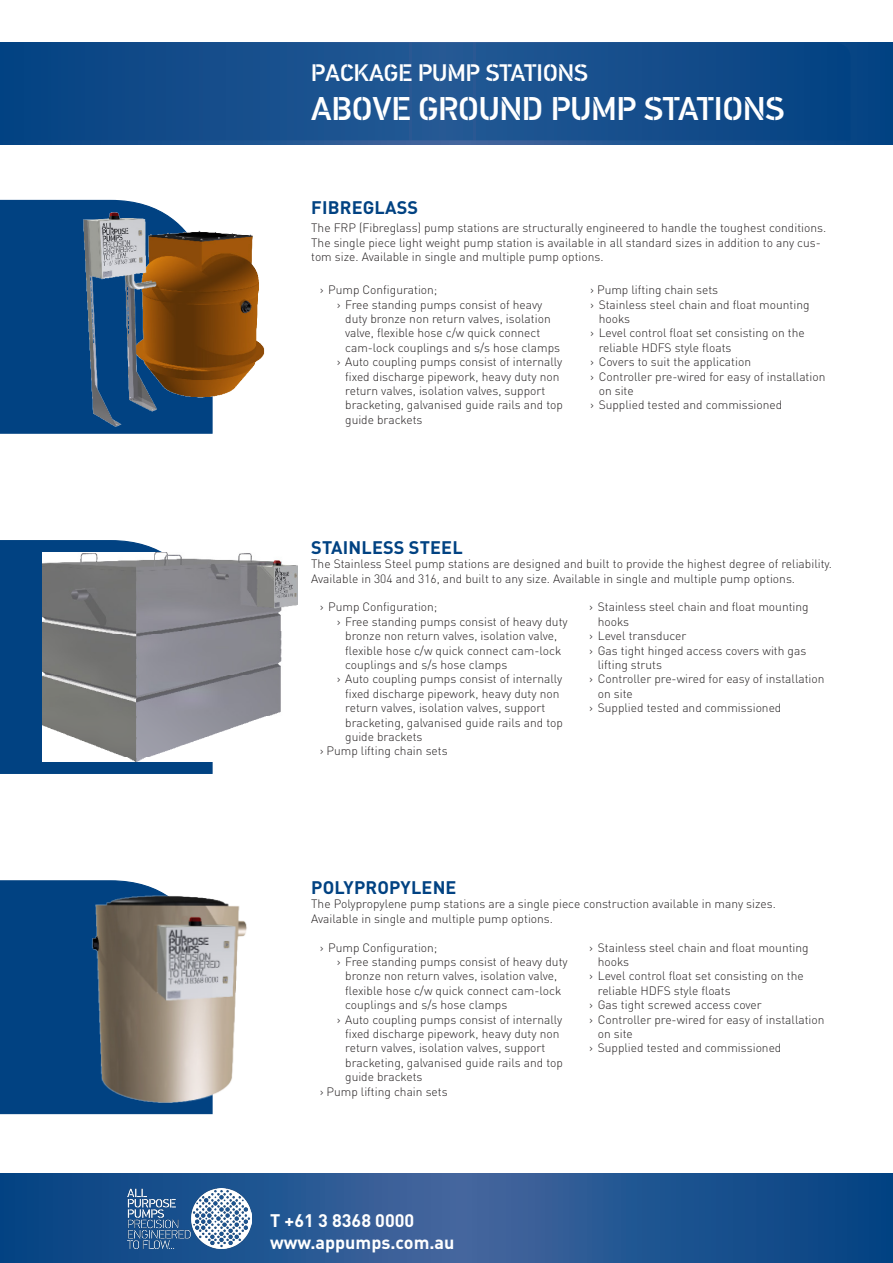
<style>
.page{position:relative;width:893px;height:1263px;background:#fff}
.page>*{position:absolute;margin:0;border:0;box-sizing:border-box;transform-origin:0 0}
._02_PRODUCT_HEADING{font:500 33px "PF Din Stencil";color:#fff}
._01_SECTION_HEADING{font:500 24px "PF Din Stencil";color:#fff}
.t1{font:700 18px "DINOT";color:#fff}
._03_SUB_HEADING{font:700 18px "DINOT";letter-spacing:.01em;color:#014282}
._06_BULLET_POINTS{font:300 12px/14.4px "DINOT";color:#231f20}
._05_BODY{font:300 12px/14.4px "DINOT";color:#231f20}
</style>
<div class="page">
<img style="left:0;top:42px;width:893px;height:102px">
<svg style="left:0;top:43px;width:850px;height:97px;background:#144d8b"></svg>
<img style="left:0;top:1174px;width:893px;height:89px">
<div style="left:0;top:200px;width:64px;height:234px;background:#014282"></div>
<svg style="left:0;top:540px;width:213px;height:234px;background:#17528c"></svg>
<div style="left:0;top:880px;width:74px;height:234px;background:#014282"></div>
<img style="left:128px;top:1188px;width:123px;height:60px">
<img style="left:64px;top:200px;width:201px;height:234px">
<img style="left:43px;top:553px;width:255px;height:208px">
<img style="left:74px;top:880px;width:173px;height:234px">
<p class="_01_SECTION_HEADING" style="left:311px;top:58px;width:278px">PACKAGE PUMP STATIONS</p>
<p class="_02_PRODUCT_HEADING" style="left:311px;top:89px;width:475px">ABOVE GROUND PUMP STATIONS</p>
<p class="_03_SUB_HEADING" style="left:311px;top:195px;width:108px">FIBREGLASS</p>
<p class="_05_BODY" style="left:311px;top:221px;width:517px">The FRP (Fibreglass) pump stations are structurally engineered to handle the toughest conditions.<br>The single piece light weight pump station is available in all standard sizes in addition to any cus&shy;tom size. Available in single and multiple pump options.</p>
<p class="_06_BULLET_POINTS" style="left:320px;top:282px;width:119px">› Pump Configuration;</p>
<p class="_06_BULLET_POINTS" style="left:345px;top:297px;width:216px;text-indent:-9px">› Free standing pumps consist of heavy duty bronze non return valves, isolation valve, flexible hose c/w quick connect cam-lock couplings and s/s hose clamps</p>
<p class="_06_BULLET_POINTS" style="left:345px;top:354px;width:219px;text-indent:-9px">› Auto coupling pumps consist of internally fixed discharge pipework, heavy duty non return valves, isolation valves, support bracketing, galvanised guide rails and top guide brackets</p>
<p class="_06_BULLET_POINTS" style="left:590px;top:282px;width:129px">› Pump lifting chain sets</p>
<p class="_06_BULLET_POINTS" style="left:599px;top:297px;width:212px;text-indent:-9px">› Stainless steel chain and float mounting hooks</p>
<p class="_06_BULLET_POINTS" style="left:599px;top:326px;width:207px;text-indent:-9px">› Level control float set consisting on the reliable HDFS style floats</p>
<p class="_06_BULLET_POINTS" style="left:590px;top:354px;width:162px">› Covers to suit the application</p>
<p class="_06_BULLET_POINTS" style="left:599px;top:369px;width:228px;text-indent:-9px">› Controller pre-wired for easy of installation on site</p>
<p class="_06_BULLET_POINTS" style="left:590px;top:398px;width:194px">› Supplied tested and commissioned</p>
<p class="_03_SUB_HEADING" style="left:311px;top:535px;width:153px">STAINLESS STEEL</p>
<p class="_05_BODY" style="left:311px;top:557px;width:522px">The Stainless Steel pump stations are designed and built to provide the highest degree of reliability.<br>Available in 304 and 316, and built to any size. Available in single and multiple pump options.</p>
<p class="_06_BULLET_POINTS" style="left:320px;top:600px;width:119px">› Pump Configuration;</p>
<p class="_06_BULLET_POINTS" style="left:345px;top:614px;width:224px;text-indent:-9px">› Free standing pumps consist of heavy duty bronze non return valves, isolation valve, flexible hose c/w quick connect cam-lock couplings and s/s hose clamps</p>
<p class="_06_BULLET_POINTS" style="left:345px;top:672px;width:219px;text-indent:-9px">› Auto coupling pumps consist of internally fixed discharge pipework, heavy duty non return valves, isolation valves, support bracketing, galvanised guide rails and top guide brackets</p>
<p class="_06_BULLET_POINTS" style="left:320px;top:744px;width:129px">› Pump lifting chain sets</p>
<p class="_06_BULLET_POINTS" style="left:598px;top:600px;width:212px;text-indent:-9px">› Stainless steel chain and float mounting hooks</p>
<p class="_06_BULLET_POINTS" style="left:589px;top:629px;width:99px">› Level transducer</p>
<p class="_06_BULLET_POINTS" style="left:598px;top:643px;width:210px;text-indent:-9px">› Gas tight hinged access covers with gas lifting struts</p>
<p class="_06_BULLET_POINTS" style="left:598px;top:672px;width:228px;text-indent:-9px">› Controller pre-wired for easy of installation on site</p>
<p class="_06_BULLET_POINTS" style="left:589px;top:701px;width:194px">› Supplied tested and commissioned</p>
<p class="_03_SUB_HEADING" style="left:311px;top:876px;width:147px">POLYPROPYLENE</p>
<p class="_05_BODY" style="left:311px;top:897px;width:466px">The Polypropylene pump stations are a single piece construction available in many sizes.</p>
<p class="_05_BODY" style="left:311px;top:911px;width:243px">Available in single and multiple pump options.</p>
<p class="_06_BULLET_POINTS" style="left:320px;top:940px;width:119px">› Pump Configuration;</p>
<p class="_06_BULLET_POINTS" style="left:345px;top:954px;width:224px;text-indent:-9px">› Free standing pumps consist of heavy duty bronze non return valves, isolation valve, flexible hose c/w quick connect cam-lock couplings and s/s hose clamps</p>
<p class="_06_BULLET_POINTS" style="left:345px;top:1012px;width:219px;text-indent:-9px">› Auto coupling pumps consist of internally fixed discharge pipework, heavy duty non return valves, isolation valves, support bracketing, galvanised guide rails and top guide brackets</p>
<p class="_06_BULLET_POINTS" style="left:320px;top:1084px;width:129px">› Pump lifting chain sets</p>
<p class="_06_BULLET_POINTS" style="left:598px;top:940px;width:212px;text-indent:-9px">› Stainless steel chain and float mounting hooks</p>
<p class="_06_BULLET_POINTS" style="left:598px;top:969px;width:207px;text-indent:-9px">› Level control float set consisting on the reliable HDFS style floats</p>
<p class="_06_BULLET_POINTS" style="left:589px;top:997px;width:174px">› Gas tight screwed access cover</p>
<p class="_06_BULLET_POINTS" style="left:598px;top:1012px;width:228px;text-indent:-9px">› Controller pre-wired for easy of installation on site</p>
<p class="_06_BULLET_POINTS" style="left:589px;top:1041px;width:194px">› Supplied tested and commissioned</p>
<p class="t1" style="left:270px;top:1208px;width:146px">T +61 3 8368 0000</p>
<p class="t1" style="left:270px;top:1230px;width:186px">www.appumps.com.au</p>
<h3 class="t1" style="left:187px;top:1225px;width:186px">www.appumps.com.au</h3>
</div>
